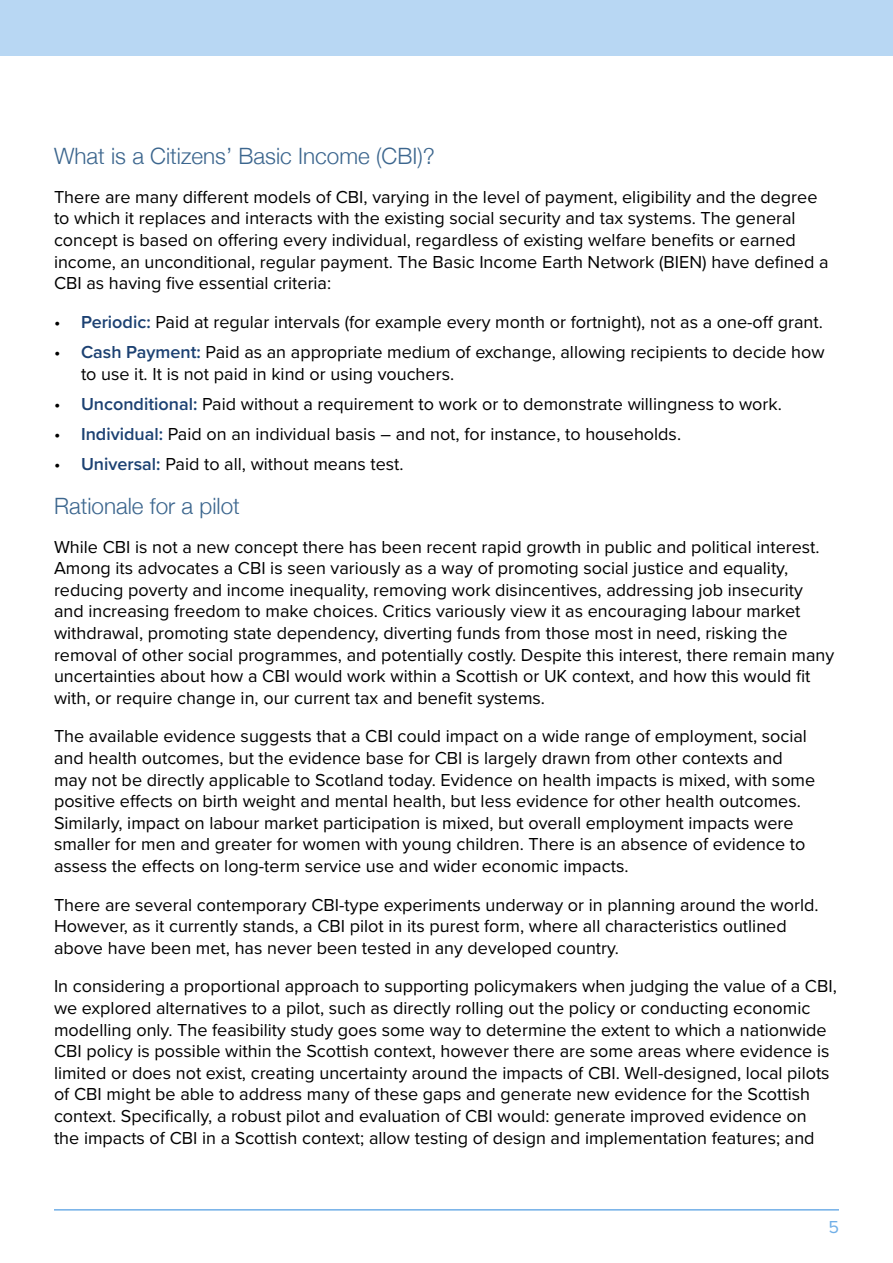
<style>
.page{position:relative;width:893px;height:1263px;background:#fff}
.page>*{position:absolute;margin:0;border:0;box-sizing:border-box;transform-origin:0 0}
.t1{font:300 22.5px "Helvetica Neue";color:#3c668e}
.body_text{font:18px/21.6px "Proxima Nova";color:#000}
.t2{font:18px "Proxima Nova";color:#71afe7}
.s1{font-weight:600;color:#1c4172}
</style>
<div class="page">
<div style="left:0;top:0;width:893px;height:55px;background:#b8d7f3"></div>
<hr style="left:54px;top:1209px;width:785px;height:1px;background:#71afe7">
<p class="t1" style="left:54px;top:138px;width:382px">What is a Citizens’ Basic Income (CBI)?</p>
<p class="body_text" style="left:54px;top:185px;width:776px">There are many different models of CBI, varying in the level of payment, eligibility and the degree to which it replaces and interacts with the existing social security and tax systems. The general concept is based on offering every individual, regardless of existing welfare benefits or earned income, an unconditional, regular payment. The Basic Income Earth Network (BIEN) have defined a CBI as having five essential criteria:</p>
<p class="body_text" style="left:54px;top:310px;width:770px">• <span class="s1">Periodic:</span> Paid at regular intervals (for example every month or fortnight), not as a one-off grant.</p>
<p class="body_text" style="left:81px;top:340px;width:745px;text-indent:-27px">• <span class="s1">Cash Payment:</span> Paid as an appropriate medium of exchange, allowing recipients to decide how to use it. It is not paid in kind or using vouchers.</p>
<p class="body_text" style="left:54px;top:392px;width:729px">• <span class="s1">Unconditional:</span> Paid without a requirement to work or to demonstrate willingness to work.</p>
<p class="body_text" style="left:54px;top:422px;width:629px">• <span class="s1">Individual:</span> Paid on an individual basis – and not, for instance, to households.</p>
<p class="body_text" style="left:54px;top:452px;width:351px">• <span class="s1">Universal:</span> Paid to all, without means test.</p>
<p class="t1" style="left:54px;top:488px;width:187px">Rationale for a pilot</p>
<p class="body_text" style="left:54px;top:535px;width:782px">While CBI is not a new concept there has been recent rapid growth in public and political interest.<br>Among its advocates a CBI is seen variously as a way of promoting social justice and equality, reducing poverty and income inequality, removing work disincentives, addressing job insecurity and increasing freedom to make choices. Critics variously view it as encouraging labour market withdrawal, promoting state dependency, diverting funds from those most in need, risking the removal of other social programmes, and potentially costly. Despite this interest, there remain many uncertainties about how a CBI would work within a Scottish or UK context, and how this would fit with, or require change in, our current tax and benefit systems.</p>
<p class="body_text" style="left:54px;top:725px;width:763px">The available evidence suggests that a CBI could impact on a wide range of employment, social and health outcomes, but the evidence base for CBI is largely drawn from other contexts and may not be directly applicable to Scotland today. Evidence on health impacts is mixed, with some positive effects on birth weight and mental health, but less evidence for other health outcomes.<br>Similarly, impact on labour market participation is mixed, but overall employment impacts were smaller for men and greater for women with young children. There is an absence of evidence to assess the effects on long-term service use and wider economic impacts.</p>
<p class="body_text" style="left:54px;top:893px;width:766px">There are several contemporary CBI-type experiments underway or in planning around the world.<br>However, as it currently stands, a CBI pilot in its purest form, where all characteristics outlined above have been met, has never been tested in any developed country.</p>
<p class="body_text" style="left:54px;top:975px;width:784px">In considering a proportional approach to supporting policymakers when judging the value of a CBI, we explored alternatives to a pilot, such as directly rolling out the policy or conducting economic modelling only. The feasibility study goes some way to determine the extent to which a nationwide CBI policy is possible within the Scottish context, however there are some areas where evidence is limited or does not exist, creating uncertainty around the impacts of CBI. Well-designed, local pilots of CBI might be able to address many of these gaps and generate new evidence for the Scottish context. Specifically, a robust pilot and evaluation of CBI would: generate improved evidence on<br>the impacts of CBI in a Scottish context; allow testing of design and implementation features; and</p>
<p class="t2" style="left:828px;top:1213px;width:12px">5</p>
</div>
